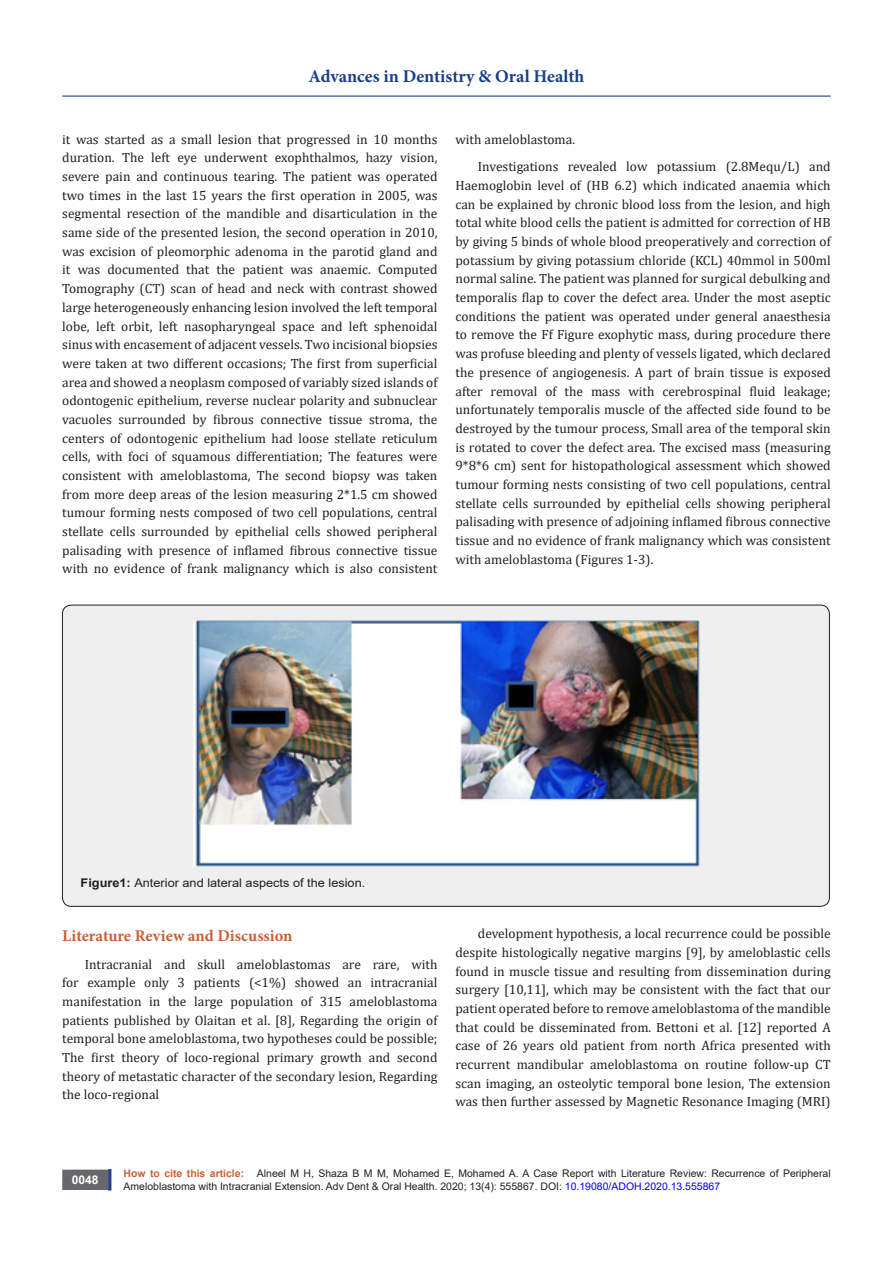
<style>
.page{position:relative;width:893px;height:1263px;background:#fff}
.page>*{position:absolute;margin:0;border:0;box-sizing:border-box;transform-origin:0 0}
.t1{font:700 18px "Minion Pro";color:#183f89}
.t2{font:700 16.5px "Minion Pro";color:#ca5f37}
.t3{font:13.5px/18.8px "Cambria";color:#231f20;text-align:justify}
.t4{font:12px "Arial";color:#231f20;scale:1.07 1}
.t5{font:700 12px "Arial";color:#fff}
.t6{font:10.5px/12.6px "Arial";color:#231f20}
.s1{font-weight:700}
.s2{font-weight:700;color:#ca5f37}
.s3{color:#00f}
</style>
<div class="page">
<div style="left:108px;top:1169px;width:3px;height:21px;background:#253f8e;border:2px solid #253f8e"></div>
<hr style="left:62px;top:96px;width:769px;height:1px;background:#253f8e">
<div style="left:63px;top:1170px;width:44px;height:19px;background:#68676a"></div>
<div style="left:62px;top:1169px;width:46px;height:21px;border:2px solid #68676a"></div>
<div style="left:62px;top:605px;width:767px;height:301px;background:#efeff0;border-radius:9px"></div>
<img style="left:194px;top:621px;width:505px;height:246px">
<h1 class="t1" style="left:308px;top:63px;width:277px">Advances in Dentistry &amp; Oral Health</h1>
<p class="t3" style="left:62px;top:130px;width:377px">it was started as a small lesion that progressed in 10 months duration. The left eye underwent exophthalmos, hazy vision, severe pain and continuous tearing. The patient was operated two times in the last 15 years the first operation in 2005, was segmental resection of the mandible and disarticulation in the same side of the presented lesion, the second operation in 2010, was excision of pleomorphic adenoma in the parotid gland and it was documented that the patient was anaemic. Computed Tomography (CT) scan of head and neck with contrast showed large heterogeneously enhancing lesion involved the left temporal lobe, left orbit, left nasopharyngeal space and left sphenoidal sinus with encasement of adjacent vessels. Two incisional biopsies were taken at two different occasions; The first from superficial area and showed a neoplasm composed of variably sized islands of odontogenic epithelium, reverse nuclear polarity and subnuclear vacuoles surrounded by fibrous connective tissue stroma, the centers of odontogenic epithelium had loose stellate reticulum cells, with foci of squamous differentiation; The features were consistent with ameloblastoma, The second biopsy was taken from more deep areas of the lesion measuring 2*1.5 cm showed tumour forming nests composed of two cell populations, central stellate cells surrounded by epithelial cells showed peripheral palisading with presence of inflamed fibrous connective tissue with no evidence of frank malignancy which is also consistent</p>
<p class="t3" style="left:455px;top:130px;width:121px">with ameloblastoma.</p>
<p class="t3" style="left:455px;top:157px;width:377px;text-indent:22px">Investigations revealed low potassium (2.8Mequ/L) and Haemoglobin level of (HB 6.2) which indicated anaemia which can be explained by chronic blood loss from the lesion, and high total white blood cells the patient is admitted for correction of HB by giving 5 binds of whole blood preoperatively and correction of potassium by giving potassium chloride (KCL) 40mmol in 500ml normal saline. The patient was planned for surgical debulking and temporalis flap to cover the defect area. Under the most aseptic conditions the patient was operated under general anaesthesia to remove the Ff Figure exophytic mass, during procedure there was profuse bleeding and plenty of vessels ligated, which declared the presence of angiogenesis. A part of brain tissue is exposed after removal of the mass with cerebrospinal fluid leakage; unfortunately temporalis muscle of the affected side found to be destroyed by the tumour process, Small area of the temporal skin is rotated to cover the defect area. The excised mass (measuring 9*8*6 cm) sent for histopathological assessment which showed tumour forming nests consisting of two cell populations, central stellate cells surrounded by epithelial cells showing peripheral palisading with presence of adjoining inflamed fibrous connective tissue and no evidence of frank malignancy which was consistent with ameloblastoma (Figures 1-3).</p>
<p class="t4" style="left:81px;top:874px;width:268px"><span class="s1">Figure1:</span> Anterior and lateral aspects of the lesion.</p>
<p class="t2" style="left:62px;top:924px;width:232px">Literature Review and Discussion</p>
<p class="t3" style="left:62px;top:954px;width:377px;text-indent:22px">Intracranial and skull ameloblastomas are rare, with for example only 3 patients (&lt;1%) showed an intracranial manifestation in the large population of 315 ameloblastoma patients published by Olaitan et al. [8], Regarding the origin of temporal bone ameloblastoma, two hypotheses could be possible; The first theory of loco-regional primary growth and second theory of metastatic character of the secondary lesion, Regarding the loco-regional</p>
<p class="t3" style="left:455px;top:924px;width:377px;text-indent:22px">development hypothesis, a local recurrence could be possible despite histologically negative margins [9], by ameloblastic cells found in muscle tissue and resulting from dissemination during surgery [10,11], which may be consistent with the fact that our patient operated before to remove ameloblastoma of the mandible that could be disseminated from. Bettoni et al. [12] reported A case of 26 years old patient from north Africa presented with recurrent mandibular ameloblastoma on routine follow-up CT scan imaging, an osteolytic temporal bone lesion, The extension was then further assessed by Magnetic Resonance Imaging (MRI)</p>
<p class="t5" style="left:72px;top:1171px;width:28px">0048</p>
<p class="t6" style="left:124px;top:1167px;width:709px"><span class="s2">How to cite this article:</span> Alneel M H, Shaza B M M, Mohamed E, Mohamed A. A Case Report with Literature Review: Recurrence of Peripheral<br>Ameloblastoma with Intracranial Extension. Adv Dent &amp; Oral Health. 2020; 13(4): 555867. DOI: <span class="s3">10.19080/ADOH.2020.13.555867</span></p>
</div>
